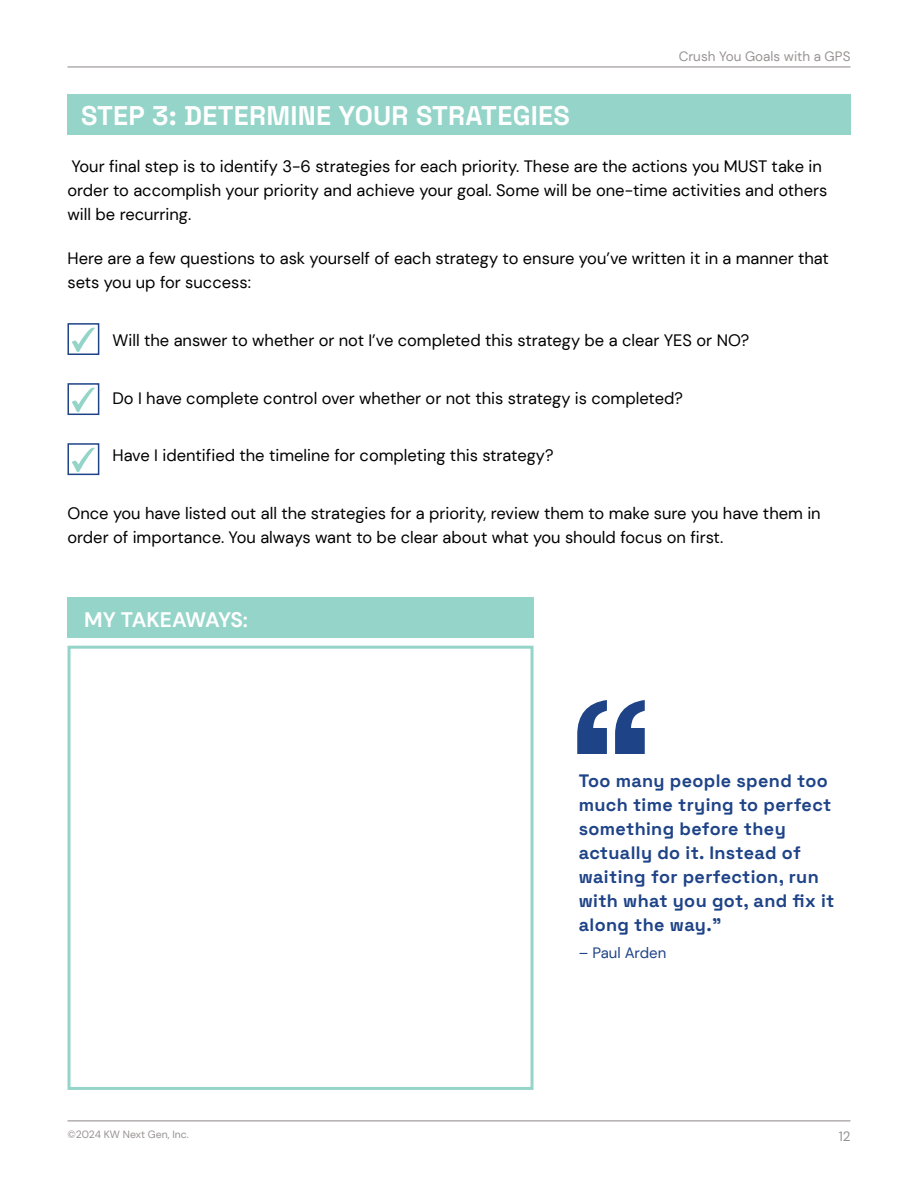
<style>
.page{position:relative;width:918px;height:1188px;background:#fff}
.page>*{position:absolute;margin:0;border:0;box-sizing:border-box;transform-origin:0 0}
.t1{font:300 27px "Space Grotesk";letter-spacing:.01em;color:#fff}
.t2{font:700 21px "DM Sans";letter-spacing:-.04em;color:#fff}
.t3{font:300 18px/24px "Space Grotesk";letter-spacing:.02em;color:#1e4387}
.t4{font:16.5px/24px "DM Sans";color:#000}
.t5{font:15px "DM Sans";color:#1e4387}
.t6{font:13.5px "DM Sans";color:#989392}
.t7{font:10.5px "DM Sans";color:#989392}
</style>
<div class="page">
<hr style="left:68px;top:1120px;width:783px;height:1px;background:#989392">
<hr style="left:68px;top:66px;width:783px;height:1px;background:#989392">
<svg style="left:577px;top:700px;width:68px;height:54px"></svg>
<div style="left:68px;top:94px;width:783px;height:41px;background:#94d4c9"></div>
<div style="left:68px;top:598px;width:466px;height:40px;background:#94d4c9"></div>
<div style="left:68px;top:646px;width:466px;height:444px;border:3px solid #94d4c9"></div>
<svg style="left:72px;top:328px;width:23px;height:24px"></svg>
<div style="left:68px;top:323px;width:31px;height:32px;border:2px solid #1e4387"></div>
<svg style="left:72px;top:388px;width:23px;height:24px"></svg>
<div style="left:68px;top:383px;width:31px;height:32px;border:2px solid #1e4387"></div>
<svg style="left:72px;top:448px;width:23px;height:24px"></svg>
<div style="left:68px;top:443px;width:31px;height:32px;border:2px solid #1e4387"></div>
<h1 class="t1" style="left:81px;top:103px;width:490px">STEP 3: DETERMINE YOUR STRATEGIES</h1>
<p class="t6" style="left:679px;top:51px;width:173px">Crush You Goals with a GPS</p>
<p class="t4" style="left:68px;top:155px;width:761px">Your final step is to identify 3-6 strategies for each priority. These are the actions you MUST take in order to accomplish your priority and achieve your goal. Some will be one-time activities and others will be recurring.</p>
<p class="t4" style="left:68px;top:247px;width:763px">Here are a few questions to ask yourself of each strategy to ensure you’ve written it in a manner that sets you up for success:</p>
<p class="t4" style="left:112px;top:329px;width:638px">Will the answer to whether or not I’ve completed this strategy be a clear YES or NO?</p>
<p class="t4" style="left:112px;top:387px;width:572px">Do I have complete control over whether or not this strategy is completed?</p>
<p class="t4" style="left:112px;top:445px;width:443px">Have I identified the timeline for completing this strategy?</p>
<p class="t4" style="left:68px;top:502px;width:755px">Once you have listed out all the strategies for a priority, review them to make sure you have them in order of importance. You always want to be clear about what you should focus on first.</p>
<p class="t2" style="left:84px;top:610px;width:165px">MY TAKEAWAYS:</p>
<p class="t7" style="left:68px;top:1130px;width:123px">©2024 KW Next Gen, Inc.</p>
<p class="t3" style="left:579px;top:767px;width:257px">Too many people spend too much time trying to perfect something before they actually do it. Instead of waiting for perfection, run with what you got, and fix it along the way.”</p>
<p class="t5" style="left:579px;top:946px;width:89px">– Paul Arden</p>
<p class="t6" style="left:839px;top:1130px;width:13px">12</p>
</div>
